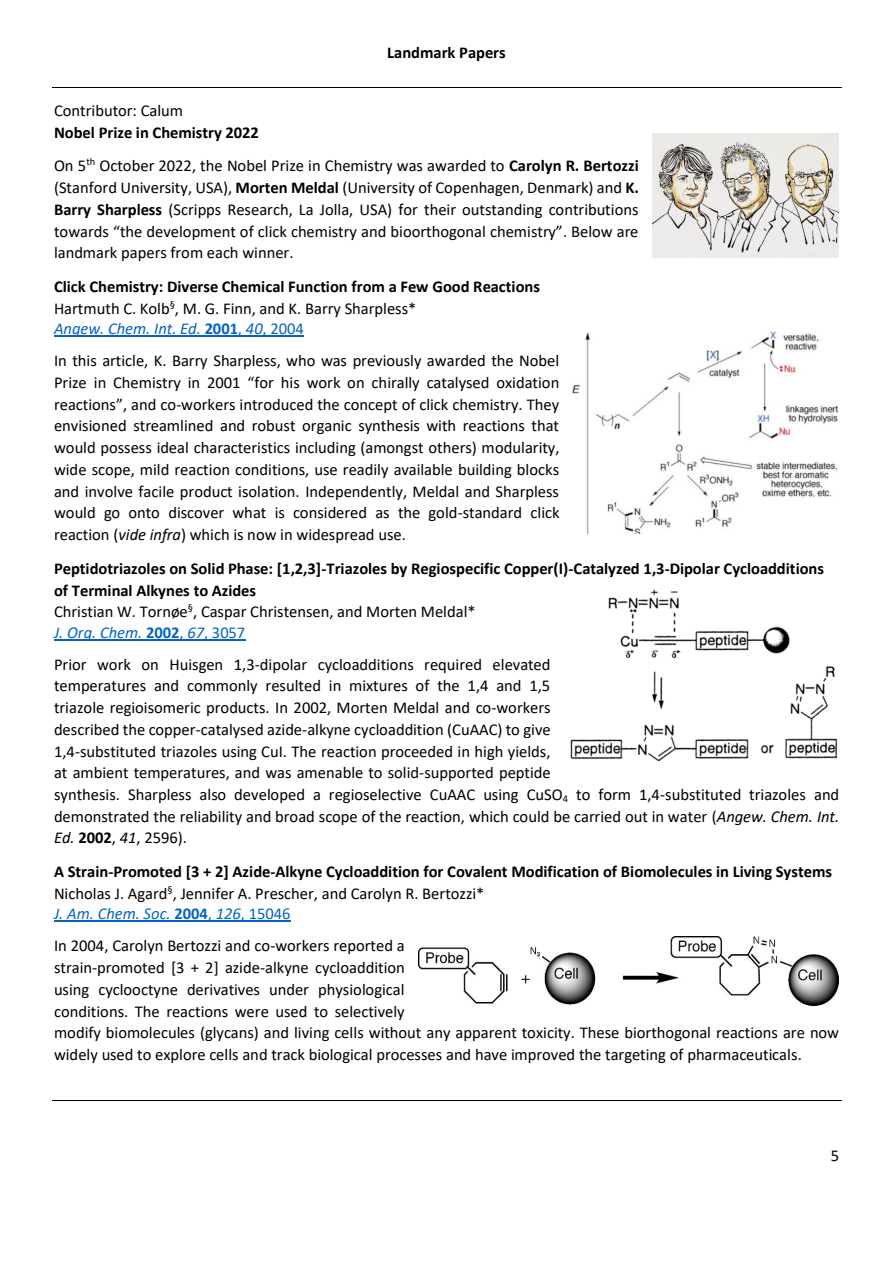
<style>
.page{position:relative;width:893px;height:1263px;background:#fff}
.page>*{position:absolute;margin:0;border:0;box-sizing:border-box;transform-origin:0 0}
.t1{font:16.5px/21.8px "Calibri";color:#000;text-align:justify}
.t2{font:700 16.5px/21.8px "Calibri";letter-spacing:-.005em;color:#000}
.t3{font:italic 16.5px "Calibri";color:#0563c1}
.s1{font-weight:700}
.s2{font-weight:700;font-style:normal}
.s3{font-style:normal}
.s4{font-style:italic}
</style>
<div class="page">
<hr style="left:52px;top:87px;width:789px;height:1px;background:#000">
<hr style="left:54px;top:336px;width:250px;height:1px;background:#0563c1">
<hr style="left:54px;top:639px;width:191px;height:1px;background:#0563c1">
<hr style="left:54px;top:921px;width:236px;height:1px;background:#0563c1">
<hr style="left:52px;top:1100px;width:789px;height:1px;background:#000">
<img style="left:652px;top:134px;width:186px;height:124px">
<img style="left:573px;top:332px;width:266px;height:201px">
<img style="left:570px;top:589px;width:268px;height:173px">
<img style="left:418px;top:937px;width:420px;height:68px">
<h1 class="t2" style="left:387px;top:43px;width:120px">Landmark Papers</h1>
<p class="t1" style="left:54px;top:101px;width:131px">Contributor: Calum</p>
<h2 class="t2" style="left:54px;top:123px;width:206px">Nobel Prize in Chemistry 2022</h2>
<p class="t1" style="left:54px;top:156px;width:586px">On 5<sup>th</sup> October 2022, the Nobel Prize in Chemistry was awarded to <span class="s1">Carolyn R. Bertozzi </span>(Stanford University, USA), <span class="s1">Morten Meldal</span> (University of Copenhagen, Denmark) and <span class="s1">K.<br>Barry Sharpless</span> (Scripps Research, La Jolla, USA) for their outstanding contributions towards “the development of click chemistry and bioorthogonal chemistry”. Below are landmark papers from each winner.</p>
<p class="t2" style="left:54px;top:277px;width:488px">Click Chemistry: Diverse Chemical Function from a Few Good Reactions</p>
<p class="t1" style="left:54px;top:299px;width:364px">Hartmuth C. Kolb<sup>§</sup>, M. G. Finn, and K. Barry Sharpless*</p>
<p class="t3" style="left:54px;top:322px;width:251px">Angew. Chem. Int. Ed. <span class="s2">2001</span><span class="s3">,</span> 40<span class="s3">, 2004</span></p>
<p class="t1" style="left:54px;top:351px;width:507px">In this article, K. Barry Sharpless, who was previously awarded the Nobel Prize in Chemistry in 2001 “for his work on chirally catalysed oxidation reactions”, and co-workers introduced the concept of click chemistry. They envisioned streamlined and robust organic synthesis with reactions that would possess ideal characteristics including (amongst others) modularity, wide scope, mild reaction conditions, use readily available building blocks and involve facile product isolation. Independently, Meldal and Sharpless would go onto discover what is considered as the gold-standard click reaction (<span class="s4">vide infra</span>) which is now in widespread use.</p>
<p class="t2" style="left:54px;top:559px;width:772px">Peptidotriazoles on Solid Phase: [1,2,3]-Triazoles by Regiospecific Copper(I)-Catalyzed 1,3-Dipolar Cycloadditions of Terminal Alkynes to Azides</p>
<p class="t1" style="left:54px;top:602px;width:423px">Christian W. Tornøe<sup>§</sup>, Caspar Christensen, and Morten Meldal*</p>
<p class="t3" style="left:54px;top:625px;width:193px">J. Org. Chem. <span class="s2">2002</span><span class="s3">,</span> 67<span class="s3">, 3057</span></p>
<p class="t1" style="left:54px;top:655px;width:787px;text-align:left">Prior work on Huisgen 1,3-dipolar cycloadditions required elevated<br>temperatures and commonly resulted in mixtures of the 1,4 and 1,5<br>triazole regioisomeric products. In 2002, Morten Meldal and co-workers<br>described the copper-catalysed azide-alkyne cycloaddition (CuAAC) to give<br>1,4-substituted triazoles using CuI. The reaction proceeded in high yields,<br>at ambient temperatures, and was amenable to solid-supported peptide<br>synthesis. Sharpless also developed a regioselective CuAAC using CuSO<sub>4</sub> to form 1,4-substituted triazoles and demonstrated the reliability and broad scope of the reaction, which could be carried out in water (<span class="s4">Angew. Chem. Int.<br>Ed.</span> <span class="s1">2002</span>, <span class="s4">41</span>, 2596).</p>
<p class="t2" style="left:54px;top:862px;width:780px">A Strain-Promoted [3 + 2] Azide-Alkyne Cycloaddition for Covalent Modification of Biomolecules in Living Systems</p>
<p class="t1" style="left:54px;top:884px;width:432px">Nicholas J. Agard<sup>§</sup>, Jennifer A. Prescher, and Carolyn R. Bertozzi*</p>
<p class="t3" style="left:54px;top:907px;width:238px">J. Am. Chem. Soc. <span class="s2">2004</span><span class="s3">,</span> 126<span class="s3">, 15046</span></p>
<p class="t1" style="left:54px;top:936px;width:786px;text-align:left">In 2004, Carolyn Bertozzi and co-workers reported a<br>strain-promoted [3 + 2] azide-alkyne cycloaddition<br>using cyclooctyne derivatives under physiological<br>conditions. The reactions were used to selectively<br>modify biomolecules (glycans) and living cells without any apparent toxicity. These biorthogonal reactions are now widely used to explore cells and track biological processes and have improved the targeting of pharmaceuticals.</p>
<p class="t1" style="left:831px;top:1146px;width:10px">5</p>
</div>
